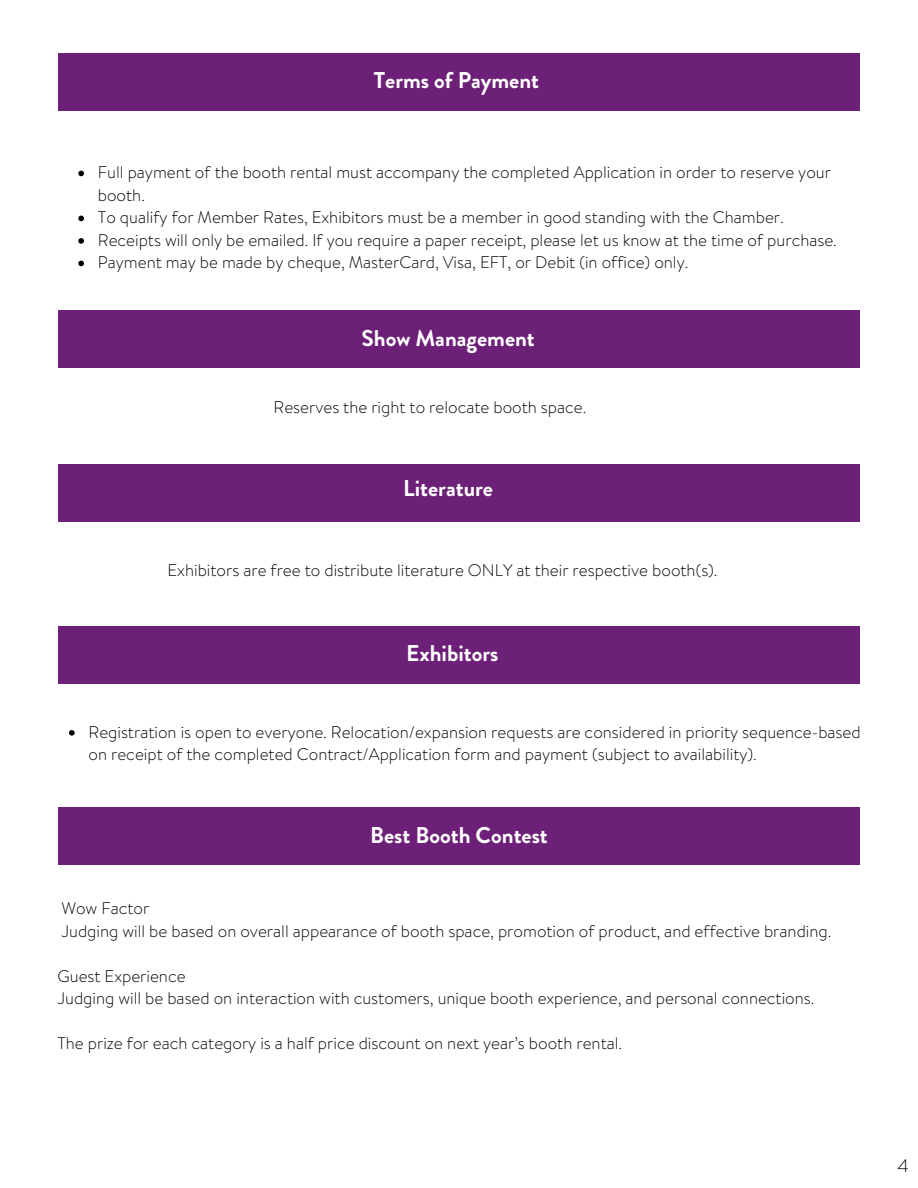
<style>
.page{position:relative;width:918px;height:1188px;background:#fff}
.page>*{position:absolute;margin:0;border:0;box-sizing:border-box;transform-origin:0 0}
.t1{font:700 22.8px "Brandon Grotesque";color:#fff}
.t2{font:300 18px "Brandon Text";color:#000}
.t3{font:300 16.8px/22.5px "Brandon Text";color:#000}
</style>
<div class="page">
<div style="left:58px;top:53px;width:802px;height:58px;background:#6d2077"></div>
<svg style="left:78px;top:171px;width:6px;height:5px"></svg>
<svg style="left:78px;top:216px;width:6px;height:5px"></svg>
<svg style="left:78px;top:238px;width:6px;height:6px"></svg>
<svg style="left:78px;top:261px;width:6px;height:5px"></svg>
<svg style="left:69px;top:730px;width:6px;height:6px"></svg>
<div style="left:58px;top:626px;width:802px;height:57px;background:#6d2077"></div>
<div style="left:58px;top:807px;width:802px;height:57px;background:#6d2077"></div>
<div style="left:58px;top:311px;width:802px;height:57px;background:#6d2077"></div>
<div style="left:58px;top:464px;width:802px;height:57px;background:#6d2077"></div>
<p class="t1" style="left:374px;top:64px;width:167px">Terms of Payment</p>
<h1 class="t3" style="left:98px;top:162px;width:735px">Full payment of the booth rental must accompany the completed Application in order to reserve your booth.</h1>
<p class="t3" style="left:98px;top:207px;width:687px">To qualify for Member Rates, Exhibitors must be a member in good standing with the Chamber.</p>
<p class="t3" style="left:98px;top:229px;width:741px">Receipts will only be emailed. If you require a paper receipt, please let us know at the time of purchase.</p>
<p class="t3" style="left:98px;top:252px;width:592px">Payment may be made by cheque, MasterCard, Visa, EFT, or Debit (in office) only.</p>
<h1 class="t1" style="left:362px;top:322px;width:175px">Show Management</h1>
<p class="t3" style="left:274px;top:396px;width:314px">Reserves the right to relocate booth space.</p>
<p class="t1" style="left:403px;top:472px;width:91px">Literature</p>
<h1 class="t3" style="left:168px;top:559px;width:552px">Exhibitors are free to distribute literature ONLY at their respective booth(s).</h1>
<p class="t1" style="left:406px;top:637px;width:94px">Exhibitors</p>
<p class="t3" style="left:89px;top:721px;width:774px">Registration is open to everyone. Relocation/expansion requests are considered in priority sequence-based on receipt of the completed Contract/Application form and payment (subject to availability).</p>
<p class="t1" style="left:370px;top:819px;width:179px">Best Booth Contest</p>
<h1 class="t3" style="left:61px;top:898px;width:90px">Wow Factor</h1>
<p class="t3" style="left:61px;top:920px;width:771px">Judging will be based on overall appearance of booth space, promotion of product, and effective branding.</p>
<p class="t3" style="left:57px;top:965px;width:130px">Guest Experience</p>
<h1 class="t3" style="left:57px;top:988px;width:759px">Judging will be based on interaction with customers, unique booth experience, and personal connections.</h1>
<p class="t3" style="left:57px;top:1033px;width:566px">The prize for each category is a half price discount on next year’s booth rental.</p>
<p class="t2" style="left:898px;top:1153px;width:13px">4</p>
</div>
